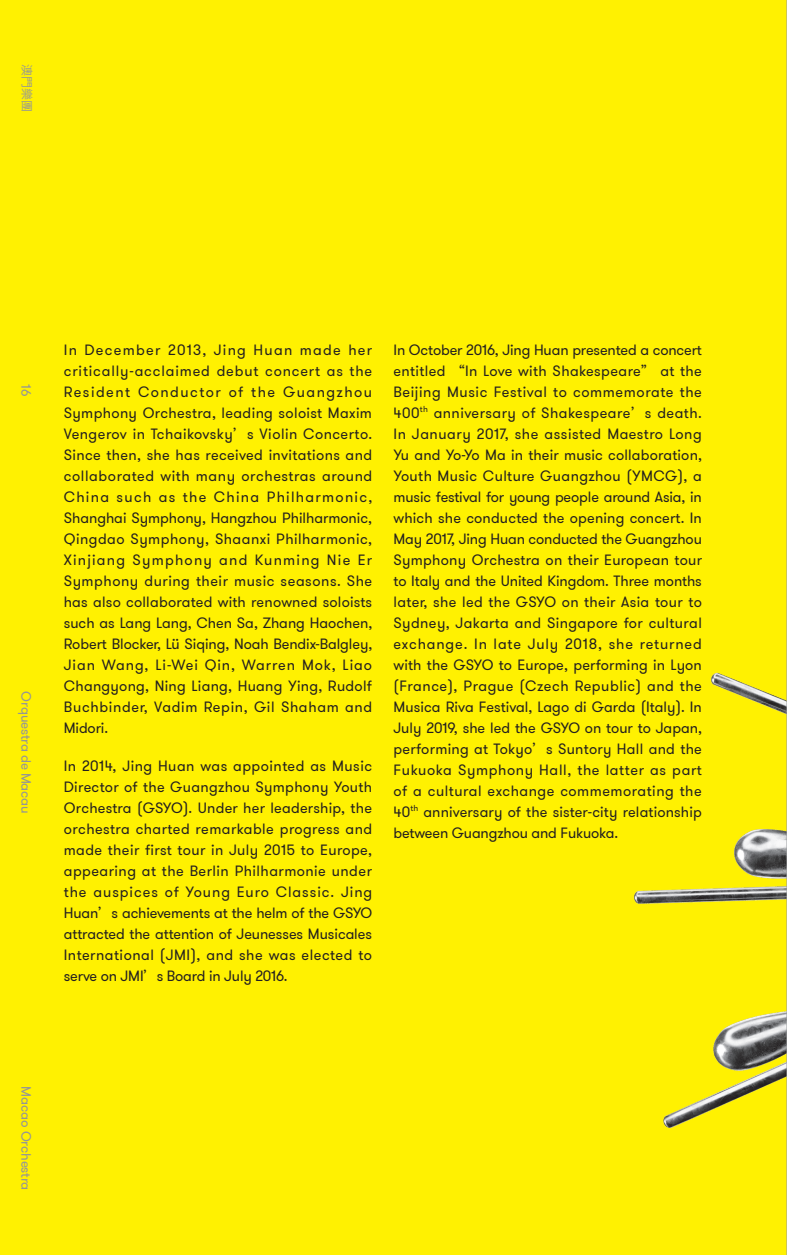
<style>
.page{position:relative;width:787px;height:1255px;background:#fff}
.page>*{position:absolute;margin:0;border:0;box-sizing:border-box;transform-origin:0 0}
.CN-text-L{font:14.85px/21px "GT Walsheim Pro";letter-spacing:.01em;color:#231f20;text-align:justify}
.t1{font:13.5px "GT Walsheim Pro";letter-spacing:-.015em;color:#939598}
.t2{font:600 12px "Noto Sans CJ Ktc";color:#939598}
.s1{font-family:"Noto Sans CJ Ktc";font-weight:500;font-size:13.5px}
</style>
<div class="page">
<div style="left:0;top:0;width:787px;height:1254px;background:#fff101"></div>
<img style="left:633px;top:672px;width:153px;height:456px">
<hr style="left:786px;top:0;width:1px;height:1254px;background:#9d9fa2">
<p class="t2" style="left:34px;top:64px;width:49px;rotate:90deg">澳門樂團</p>
<p class="t1" style="left:35px;top:384px;width:14px;rotate:90deg">16</p>
<p class="t1" style="left:35px;top:691px;width:124px;rotate:90deg">Orquestra de Macau</p>
<p class="CN-text-L" style="left:64px;top:340px;width:310px">In December 2013, Jing Huan made her critically-acclaimed debut concert as the Resident Conductor of the Guangzhou Symphony Orchestra, leading soloist Maxim Vengerov in Tchaikovsky<span class="s1">’</span>s Violin Concerto.<br>Since then, she has received invitations and collaborated with many orchestras around China such as the China Philharmonic, Shanghai Symphony, Hangzhou Philharmonic, Qingdao Symphony, Shaanxi Philharmonic, Xinjiang Symphony and Kunming Nie Er Symphony during their music seasons. She has also collaborated with renowned soloists such as Lang Lang, Chen Sa, Zhang Haochen, Robert Blocker, Lü Siqing, Noah Bendix-Balgley, Jian Wang, Li-Wei Qin, Warren Mok, Liao Changyong, Ning Liang, Huang Ying, Rudolf Buchbinder, Vadim Repin, Gil Shaham and Midori.</p>
<p class="CN-text-L" style="left:64px;top:756px;width:310px">In 2014, Jing Huan was appointed as Music Director of the Guangzhou Symphony Youth Orchestra (GSYO). Under her leadership, the orchestra charted remarkable progress and made their first tour in July 2015 to Europe, appearing at the Berlin Philharmonie under the auspices of Young Euro Classic. Jing Huan<span class="s1">’</span>s achievements at the helm of the GSYO attracted the attention of Jeunesses Musicales International (JMI), and she was elected to serve on JMI<span class="s1">’</span>s Board in July 2016.</p>
<p class="CN-text-L" style="left:393px;top:340px;width:310px">In October 2016, Jing Huan presented a concert entitled <span class="s1">“</span>In Love with Shakespeare<span class="s1">”</span> at the Beijing Music Festival to commemorate the 400<sup>th</sup> anniversary of Shakespeare<span class="s1">’</span>s death.<br>In January 2017, she assisted Maestro Long Yu and Yo-Yo Ma in their music collaboration, Youth Music Culture Guangzhou (YMCG), a music festival for young people around Asia, in which she conducted the opening concert. In May 2017, Jing Huan conducted the Guangzhou Symphony Orchestra on their European tour to Italy and the United Kingdom. Three months later, she led the GSYO on their Asia tour to Sydney, Jakarta and Singapore for cultural exchange. In late July 2018, she returned with the GSYO to Europe, performing in Lyon (France), Prague (Czech Republic) and the Musica Riva Festival, Lago di Garda (Italy). In July 2019, she led the GSYO on tour to Japan, performing at Tokyo<span class="s1">’</span>s Suntory Hall and the Fukuoka Symphony Hall, the latter as part of a cultural exchange commemorating the 40<sup>th</sup> anniversary of the sister-city relationship between Guangzhou and Fukuoka.</p>
<p class="t1" style="left:35px;top:1086px;width:106px;rotate:90deg">Macao Orchestra</p>
</div>
